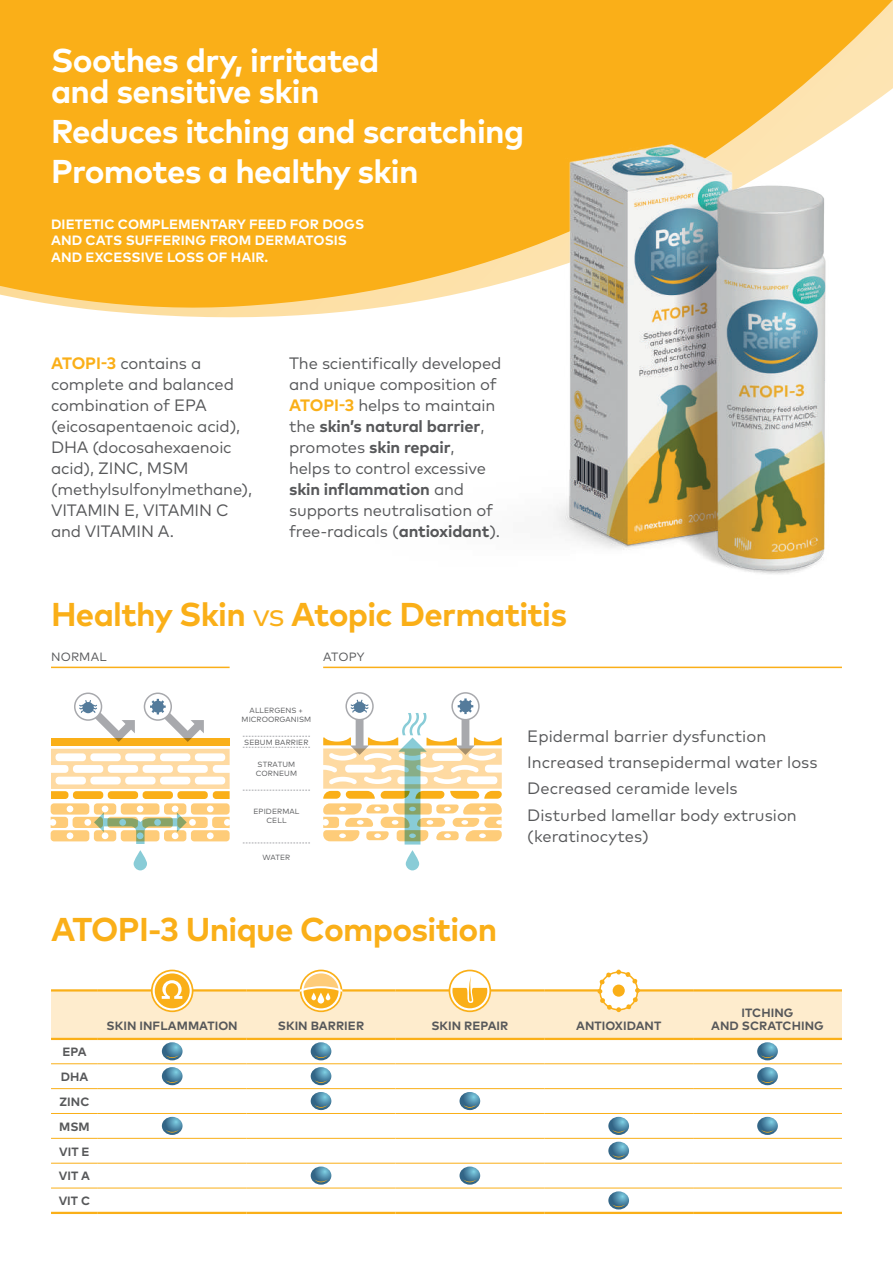
<style>
.page{position:relative;width:893px;height:1263px;background:#fff}
.page>*{position:absolute;margin:0;border:0;box-sizing:border-box;transform-origin:0 0}
.t1{font:700 33px/31.5px "FF Mark Pro";letter-spacing:-.02em;color:#fff}
.t2{font:700 33px "FF Mark Pro";letter-spacing:-.02em;color:#faaf18}
.t3{font:16.5px/21px "FF Mark Pro";letter-spacing:-.01em;color:#57585a}
.t4{font:700 13.5px/16.5px "FF Mark Pro";letter-spacing:.005em;color:#fff}
.t5{font:700 12px/24.9px "FF Mark Pro";letter-spacing:.005em;color:#57585a;text-align:center}
.t6{font:12px "FF Mark Pro";letter-spacing:.015em;color:#57585a}
.t7{font:7.5px/9px "FF Mark Pro";letter-spacing:.015em;color:#57585a;text-align:center}
.s1{font-weight:700;color:#faaf18}
.s2{font-weight:700}
.s3{font-weight:400}
</style>
<div class="page">
<div style="left:0;top:0;width:893px;height:318px;background:#faaf18"></div>
<svg style="left:51px;top:1060px;width:791px;height:152px"></svg>
<hr style="left:51px;top:1063px;width:47px;height:1px;background:#faaf18">
<hr style="left:98px;top:1063px;width:149px;height:1px;background:#faaf18">
<hr style="left:247px;top:1063px;width:148px;height:1px;background:#faaf18">
<hr style="left:395px;top:1063px;width:149px;height:1px;background:#faaf18">
<hr style="left:544px;top:1063px;width:149px;height:1px;background:#faaf18">
<hr style="left:693px;top:1063px;width:149px;height:1px;background:#faaf18">
<hr style="left:51px;top:1088px;width:47px;height:1px;background:#faaf18">
<hr style="left:98px;top:1088px;width:149px;height:1px;background:#faaf18">
<hr style="left:247px;top:1088px;width:148px;height:1px;background:#faaf18">
<hr style="left:395px;top:1088px;width:149px;height:1px;background:#faaf18">
<hr style="left:544px;top:1088px;width:149px;height:1px;background:#faaf18">
<hr style="left:693px;top:1088px;width:149px;height:1px;background:#faaf18">
<hr style="left:51px;top:1113px;width:47px;height:1px;background:#faaf18">
<hr style="left:98px;top:1113px;width:149px;height:1px;background:#faaf18">
<hr style="left:247px;top:1113px;width:148px;height:1px;background:#faaf18">
<hr style="left:395px;top:1113px;width:149px;height:1px;background:#faaf18">
<hr style="left:544px;top:1113px;width:149px;height:1px;background:#faaf18">
<hr style="left:693px;top:1113px;width:149px;height:1px;background:#faaf18">
<hr style="left:51px;top:1138px;width:47px;height:1px;background:#faaf18">
<hr style="left:98px;top:1138px;width:149px;height:1px;background:#faaf18">
<hr style="left:247px;top:1138px;width:148px;height:1px;background:#faaf18">
<hr style="left:395px;top:1138px;width:149px;height:1px;background:#faaf18">
<hr style="left:544px;top:1138px;width:149px;height:1px;background:#faaf18">
<hr style="left:693px;top:1138px;width:149px;height:1px;background:#faaf18">
<hr style="left:51px;top:1163px;width:47px;height:1px;background:#faaf18">
<hr style="left:98px;top:1163px;width:149px;height:1px;background:#faaf18">
<hr style="left:247px;top:1163px;width:148px;height:1px;background:#faaf18">
<hr style="left:395px;top:1163px;width:149px;height:1px;background:#faaf18">
<hr style="left:544px;top:1163px;width:149px;height:1px;background:#faaf18">
<hr style="left:693px;top:1163px;width:149px;height:1px;background:#faaf18">
<hr style="left:51px;top:1188px;width:47px;height:1px;background:#faaf18">
<hr style="left:98px;top:1188px;width:149px;height:1px;background:#faaf18">
<hr style="left:247px;top:1188px;width:148px;height:1px;background:#faaf18">
<hr style="left:395px;top:1188px;width:149px;height:1px;background:#faaf18">
<hr style="left:544px;top:1188px;width:149px;height:1px;background:#faaf18">
<hr style="left:693px;top:1188px;width:149px;height:1px;background:#faaf18">
<hr style="left:51px;top:1212px;width:47px;height:2px;background:#faaf18">
<hr style="left:98px;top:1212px;width:149px;height:2px;background:#faaf18">
<hr style="left:247px;top:1212px;width:148px;height:2px;background:#faaf18">
<hr style="left:395px;top:1212px;width:149px;height:2px;background:#faaf18">
<hr style="left:544px;top:1212px;width:149px;height:2px;background:#faaf18">
<hr style="left:693px;top:1212px;width:149px;height:2px;background:#faaf18">
<svg style="left:162px;top:1067px;width:21px;height:18px"></svg>
<svg style="left:311px;top:1067px;width:20px;height:18px"></svg>
<svg style="left:757px;top:1067px;width:21px;height:18px"></svg>
<svg style="left:311px;top:1092px;width:20px;height:18px"></svg>
<svg style="left:459px;top:1092px;width:21px;height:18px"></svg>
<svg style="left:162px;top:1117px;width:21px;height:18px"></svg>
<svg style="left:608px;top:1117px;width:21px;height:18px"></svg>
<svg style="left:757px;top:1117px;width:21px;height:18px"></svg>
<svg style="left:608px;top:1142px;width:21px;height:18px"></svg>
<svg style="left:311px;top:1166px;width:20px;height:19px"></svg>
<svg style="left:459px;top:1166px;width:21px;height:19px"></svg>
<svg style="left:608px;top:1191px;width:21px;height:18px"></svg>
<svg style="left:51px;top:969px;width:791px;height:91px"></svg>
<div style="left:51px;top:738px;width:179px;height:8px;background:#faaf18"></div>
<svg style="left:134px;top:850px;width:13px;height:20px"></svg>
<svg style="left:75px;top:693px;width:27px;height:27px"></svg>
<div style="left:74px;top:692px;width:28px;height:29px;border:2px solid #a8a9ad;border-radius:50%"></div>
<svg style="left:79px;top:700px;width:56px;height:42px"></svg>
<svg style="left:144px;top:693px;width:27px;height:27px"></svg>
<div style="left:144px;top:692px;width:28px;height:29px;border:2px solid #a8a9ad;border-radius:50%"></div>
<svg style="left:150px;top:699px;width:54px;height:43px"></svg>
<svg style="left:51px;top:749px;width:179px;height:95px"></svg>
<svg style="left:406px;top:850px;width:13px;height:20px"></svg>
<svg style="left:452px;top:693px;width:27px;height:27px"></svg>
<div style="left:451px;top:692px;width:29px;height:28px;border:2px solid #a8a9ad;border-radius:50%"></div>
<svg style="left:346px;top:693px;width:27px;height:27px"></svg>
<div style="left:345px;top:692px;width:29px;height:28px;border:2px solid #a8a9ad;border-radius:50%"></div>
<svg style="left:323px;top:698px;width:179px;height:146px"></svg>
<svg style="left:243px;top:736px;width:67px;height:1px"></svg>
<svg style="left:243px;top:747px;width:67px;height:1px"></svg>
<svg style="left:243px;top:790px;width:67px;height:1px"></svg>
<svg style="left:243px;top:843px;width:67px;height:1px"></svg>
<hr style="left:51px;top:667px;width:179px;height:1px;background:#faaf18">
<hr style="left:323px;top:667px;width:519px;height:1px;background:#faaf18">
<img style="left:255px;top:108px;width:627px;height:466px">
<h1 class="t1" style="left:51px;top:42px;width:330px">Soothes dry, irritated and sensitive skin</h1>
<h1 class="t1" style="left:51px;top:109px;width:475px;line-height:40px">Reduces itching and scratching<br>Promotes a healthy skin</h1>
<p class="t4" style="left:51px;top:214px;width:315px">DIETETIC COMPLEMENTARY FEED FOR DOGS<br>AND CATS SUFFERING FROM DERMATOSIS<br>AND EXCESSIVE LOSS OF HAIR.</p>
<p class="t3" style="left:51px;top:351px;width:203px"><span class="s1">ATOPI-3</span> contains a complete and balanced combination of EPA (eicosapentaenoic acid),<br>DHA (docosahexaenoic acid), ZINC, MSM (methylsulfonylmethane),<br>VITAMIN E, VITAMIN C and VITAMIN A.</p>
<p class="t3" style="left:289px;top:351px;width:214px">The scientifically developed and unique composition of<br><span class="s1">ATOPI-3</span> helps to maintain the <span class="s2">skin’s natural barrier</span>, promotes <span class="s2">skin repair</span>,<br>helps to control excessive <span class="s2">skin inflammation</span> and supports neutralisation of free-radicals (<span class="s2">antioxidant</span>).</p>
<h1 class="t2" style="left:51px;top:590px;width:518px">Healthy Skin <span class="s3">vs</span> Atopic Dermatitis</h1>
<p class="t6" style="left:51px;top:648px;width:57px">NORMAL</p>
<p class="t6" style="left:323px;top:648px;width:43px">ATOPY</p>
<p class="t7" style="left:242px;top:705px;width:71px">ALLERGENS +<br>MICROORGANISM</p>
<p class="t7" style="left:244px;top:737px;width:66px">SEBUM BARRIER</p>
<p class="t7" style="left:256px;top:760px;width:43px;text-align:left">STRATUM<br>CORNEUM</p>
<p class="t7" style="left:253px;top:806px;width:48px">EPIDERMAL<br>CELL</p>
<p class="t7" style="left:262px;top:852px;width:29px">WATER</p>
<h1 class="t2" style="left:51px;top:905px;width:448px">ATOPI-3 Unique Composition</h1>
<p class="t3" style="left:527px;top:721px;width:292px;line-height:26.2px">Epidermal barrier dysfunction Increased transepidermal water loss Decreased ceramide levels Disturbed lamellar body extrusion</p>
<p class="t3" style="left:527px;top:824px;width:123px">(keratinocytes)</p>
<p class="t5" style="left:59px;top:1038px;width:33px">EPA<br>DHA<br>ZINC<br>MSM<br>VIT E<br>VIT A<br>VIT C</p>
<p class="t5" style="left:107px;top:1013px;width:133px">SKIN INFLAMMATION</p>
<p class="t5" style="left:278px;top:1013px;width:88px">SKIN BARRIER</p>
<p class="t5" style="left:431px;top:1013px;width:79px">SKIN REPAIR</p>
<p class="t5" style="left:576px;top:1013px;width:87px">ANTIOXIDANT</p>
<p class="t5" style="left:711px;top:1005px;width:114px;line-height:13.5px">ITCHING<br>AND SCRATCHING</p>
</div>
